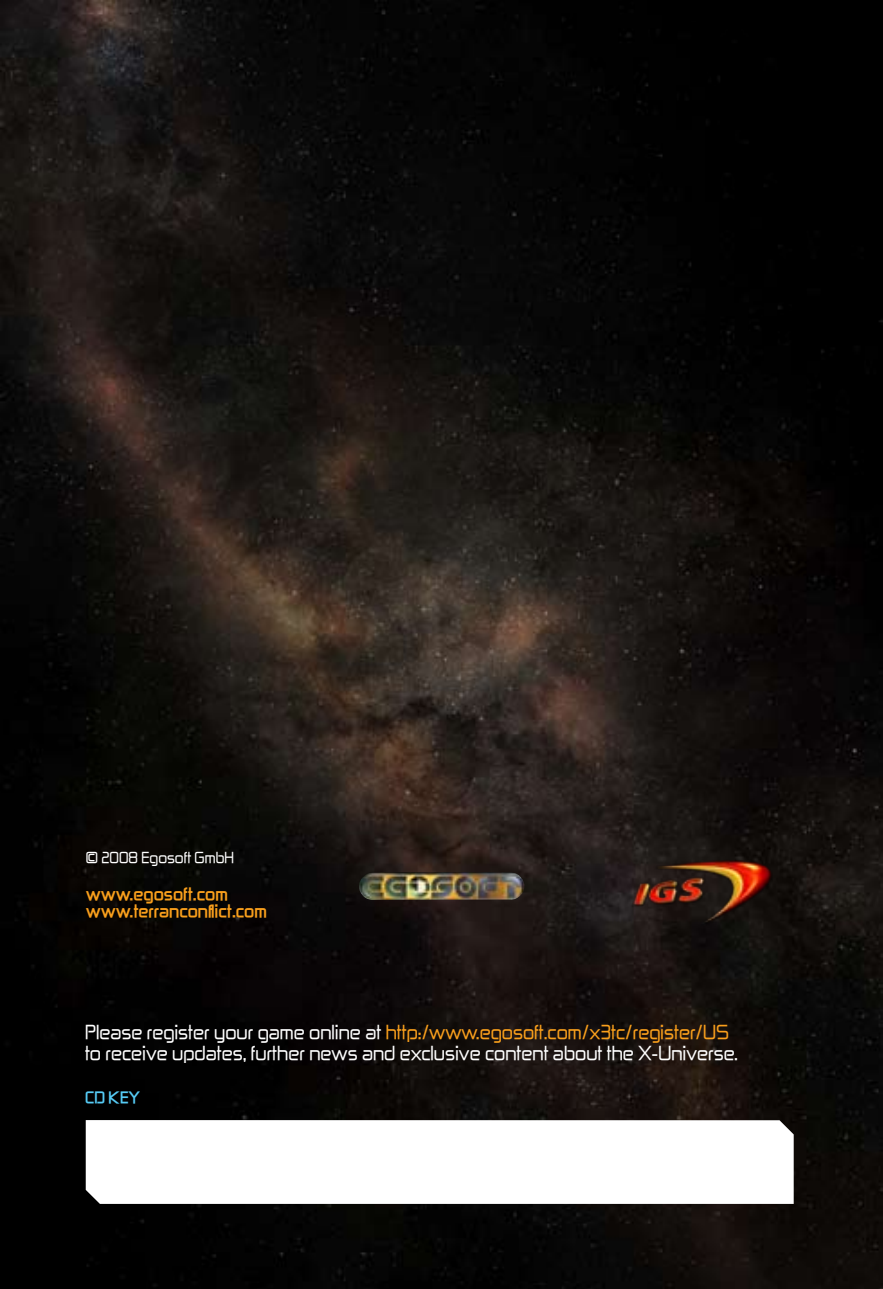
<style>
.page{position:relative;width:883px;height:1289px;background:#fff}
.page>*{position:absolute;margin:0;border:0;box-sizing:border-box;transform-origin:0 0}
.t1{font:17.5px/21.2px "Zekton";color:#fff}
.t2{font:700 15px/16.2px "Zekton";color:#f99f1c}
.t3{font:13.75px "Zekton";color:#fff}
.t4{font:700 13.75px "Zekton";color:#56cbf5}
.s1{color:#f99f1c}
</style>
<div class="page">
<img style="left:0;top:0;width:883px;height:1288px">
<img style="left:359px;top:872px;width:165px;height:27px">
<img style="left:629px;top:855px;width:146px;height:75px">
<svg style="left:86px;top:1120px;width:708px;height:83px"></svg>
<p class="t3" style="left:86px;top:848px;width:150px">© 2008 Egosoft GmbH</p>
<p class="t2" style="left:86px;top:885px;width:183px">www.egosoft.com www.terranconflict.com</p>
<p class="t1" style="left:85px;top:1021px;width:654px">Please register your game online at <span class="s1">http:/www.egosoft.com/x3tc/register/US </span>to receive updates, further news and exclusive content about the X-Universe.</p>
<p class="t4" style="left:85px;top:1087px;width:56px">CD KEY</p>
</div>
